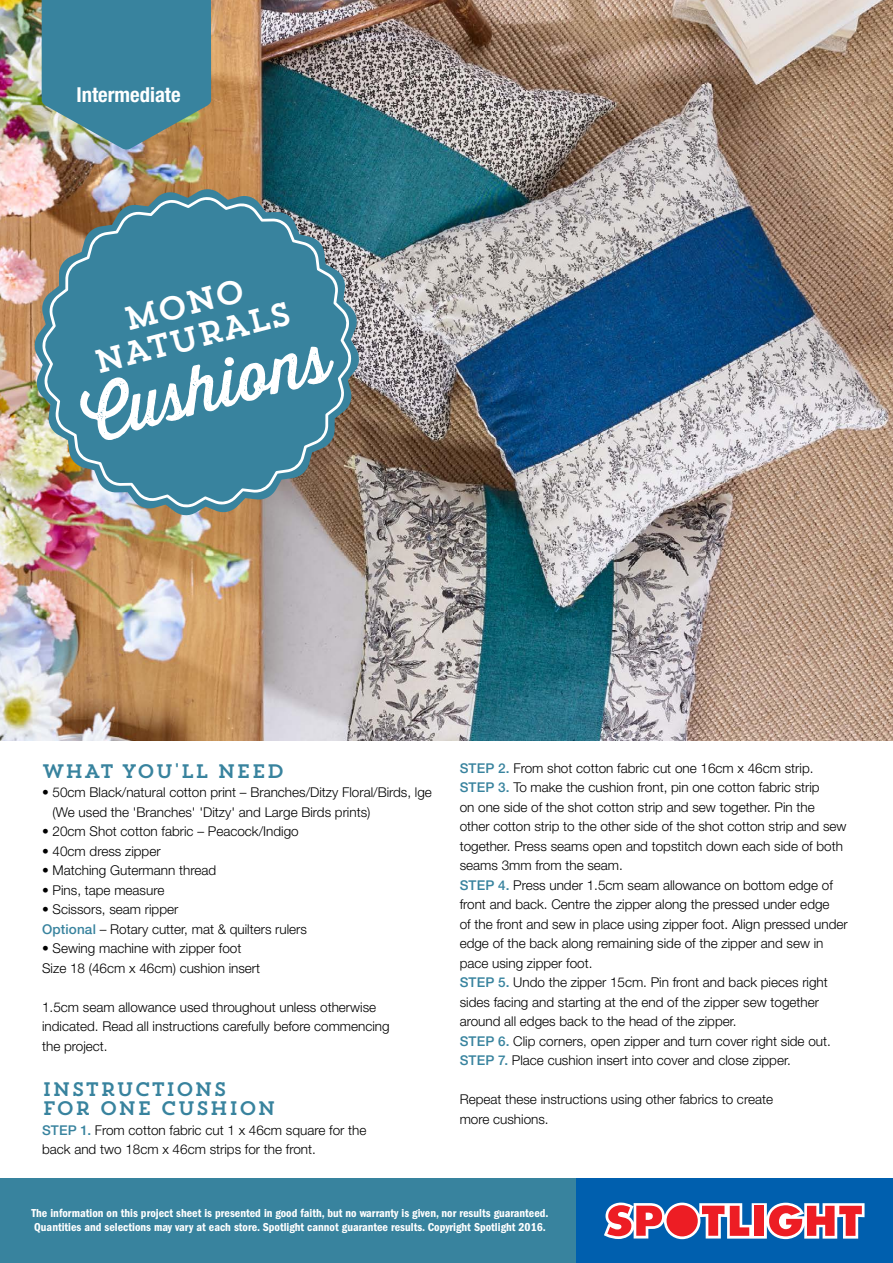
<style>
.page{position:relative;width:893px;height:1263px;background:#fff}
.page>*{position:absolute;margin:0;border:0;box-sizing:border-box;transform-origin:0 0}
.t1{font:66px "Thirsty Rough Reg";color:#fff}
.t2{font:32.85px/34px "Trend Slab One";color:#fff;text-align:center}
.t3{font:700 condensed 20.55px "Helvetica Neue LT Std";color:#fff}
.t4{font:19.5px/19.5px "Trend Slab One";letter-spacing:.01em;color:#38839e}
.t5{font:300 13.5px/19.5px "Helvetica Neue LT Std";color:#000}
.t6{font:12px/14.2px "ITC Franklin Gothic Std Dm Cd";color:#fff}
.s1{font-weight:500;color:#38839e}
</style>
<div class="page">
<div style="left:575px;top:1178px;width:318px;height:85px;background:#005fae"></div>
<svg style="left:604px;top:1202px;width:260px;height:37px"></svg>
<div style="left:0;top:1178px;width:575px;height:85px;background:#38839e"></div>
<img style="left:0;top:0;width:893px;height:741px">
<div style="left:42px;top:0;width:169px;height:122px;background:#38839e"></div>
<img style="left:0;top:122px;width:427px;height:461px">
<img style="left:0;top:133px;width:416px;height:439px">
<h3 class="t3" style="left:76px;top:82px;width:106px">Intermediate</h3>
<h2 class="t2" style="left:82px;top:312px;width:205px;rotate:-14deg">MONO<br>NATURALS</h2>
<h1 class="t1" style="left:71px;top:373px;width:253px;rotate:-15deg">Cushions</h1>
<h3 class="t4" style="left:42px;top:761px;width:244px">WHAT YOU'LL NEED</h3>
<p class="t5" style="left:53px;top:782px;width:381px;text-indent:-11px">• 50cm Black/natural cotton print – Branches/Ditzy Floral/Birds, lge (We used the 'Branches' 'Ditzy' and Large Birds prints)</p>
<p class="t5" style="left:42px;top:821px;width:258px">• 20cm Shot cotton fabric – Peacock/Indigo</p>
<p class="t5" style="left:42px;top:841px;width:120px">• 40cm dress zipper</p>
<p class="t5" style="left:42px;top:860px;width:176px">• Matching Gutermann thread</p>
<p class="t5" style="left:42px;top:880px;width:124px">• Pins, tape measure</p>
<p class="t5" style="left:42px;top:899px;width:266px">• Scissors, seam ripper<br><span class="s1">Optional</span> – Rotary cutter, mat &amp; quilters rulers</p>
<p class="t5" style="left:42px;top:938px;width:220px">• Sewing machine with zipper foot<br>Size 18 (46cm x 46cm) cushion insert</p>
<p class="t5" style="left:42px;top:997px;width:349px">1.5cm seam allowance used throughout unless otherwise indicated. Read all instructions carefully before commencing the project.</p>
<h3 class="t4" style="left:42px;top:1079px;width:236px">INSTRUCTIONS<br>FOR ONE CUSHION</h3>
<p class="t5" style="left:42px;top:1120px;width:326px"><span class="s1">STEP 1.</span> From cotton fabric cut 1 x 46cm square for the back and two 18cm x 46cm strips for the front.</p>
<p class="t5" style="left:460px;top:758px;width:390px"><span class="s1">STEP 2.</span> From shot cotton fabric cut one 16cm x 46cm strip.<br><span class="s1">STEP 3.</span> To make the cushion front, pin one cotton fabric strip<br>on one side of the shot cotton strip and sew together. Pin the other cotton strip to the other side of the shot cotton strip and sew together. Press seams open and topstitch down each side of both seams 3mm from the seam.<br><span class="s1">STEP 4.</span> Press under 1.5cm seam allowance on bottom edge of front and back. Centre the zipper along the pressed under edge<br>of the front and sew in place using zipper foot. Align pressed under edge of the back along remaining side of the zipper and sew in pace using zipper foot.<br><span class="s1">STEP 5.</span> Undo the zipper 15cm. Pin front and back pieces right sides facing and starting at the end of the zipper sew together around all edges back to the head of the zipper.<br><span class="s1">STEP 6.</span> Clip corners, open zipper and turn cover right side out.<br><span class="s1">STEP 7.</span> Place cushion insert into cover and close zipper.</p>
<p class="t5" style="left:460px;top:1089px;width:315px">Repeat these instructions using other fabrics to create more cushions.</p>
<p class="t6" style="left:32px;top:1206px;width:519px">The information on this project sheet is presented in good faith, but no warranty is given, nor results guaranteed.<br>Quantities and selections may vary at each store. Spotlight cannot guarantee results. Copyright Spotlight 2016.</p>
</div>
